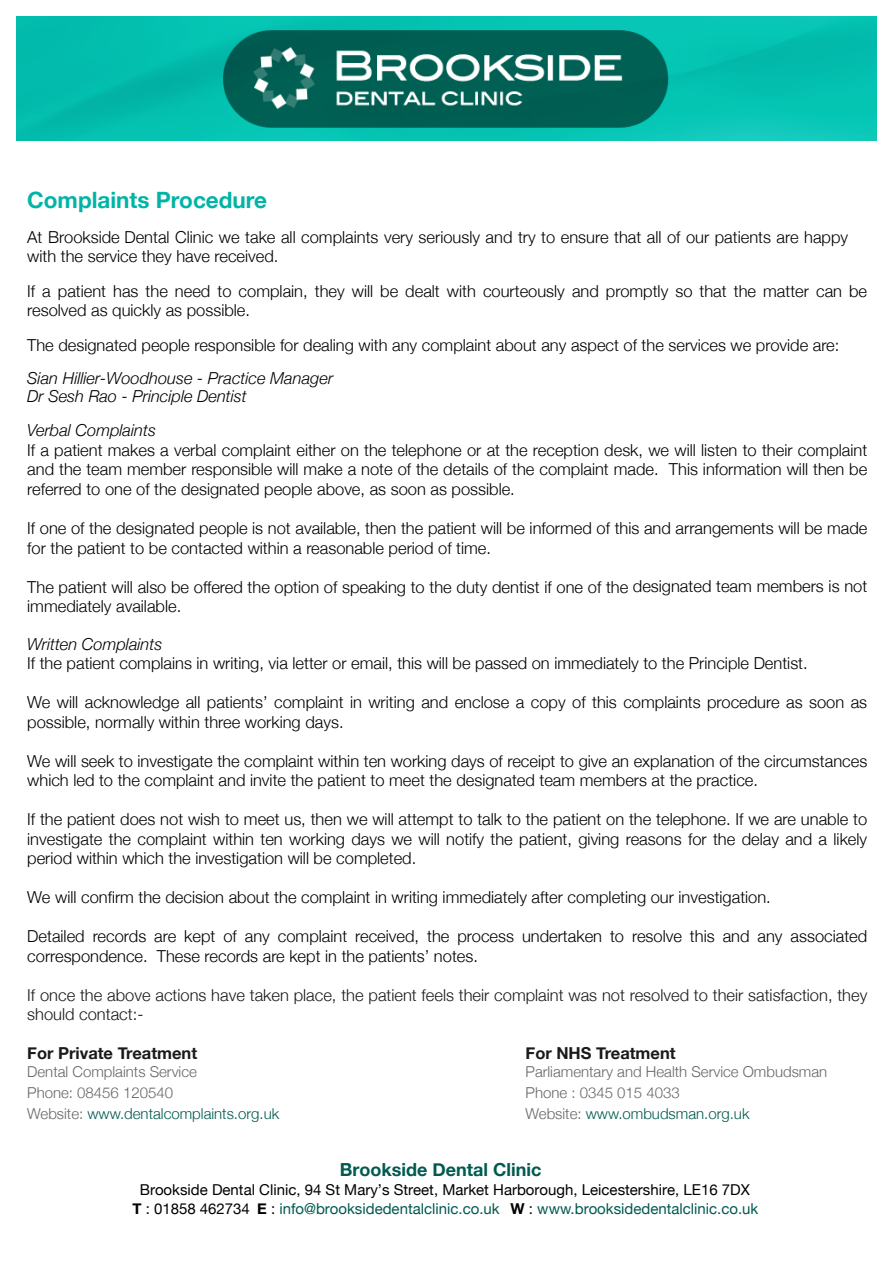
<style>
.page{position:relative;width:893px;height:1263px;background:#fff}
.page>*{position:absolute;margin:0;border:0;box-sizing:border-box;transform-origin:0 0}
.t1{font:700 22.5px "Helvetica Neue";color:#02b4a6}
.t2{font:700 18px "Helvetica Neue";color:#005a50}
.t3{font:300 16.5px/19.5px "Helvetica Neue";color:#000}
.t4{font:300 16.5px/19.5px "Helvetica Neue";color:#1a1a1a}
.t5{font:italic 300 16.5px/18px "Helvetica Neue";color:#000}
.t6{font:700 16.5px "Helvetica Neue";color:#1a1a1a}
.t7{font:15px/18.9px "Helvetica Neue";color:#000;text-align:center}
.t8{font:300 15px "Helvetica Neue";color:#666}
.t9{font:300 15px "Helvetica Neue";color:#005a50}
.s1{color:#666}
.s2{font-weight:700}
.s3{color:#005a50}
</style>
<div class="page">
<img style="left:17px;top:16px;width:859px;height:125px">
<h1 class="t1" style="left:27px;top:186px;width:242px">Complaints Procedure</h1>
<p class="t3" style="left:27px;top:227px;width:822px">At Brookside Dental Clinic we take all complaints very seriously and try to ensure that all of our patients are happy with the service they have received.</p>
<p class="t3" style="left:27px;top:281px;width:841px">If a patient has the need to complain, they will be dealt with courteously and promptly so that the matter can be resolved as quickly as possible.</p>
<p class="t3" style="left:27px;top:335px;width:814px">The designated people responsible for dealing with any complaint about any aspect of the services we provide are:</p>
<p class="t5" style="left:27px;top:369px;width:307px">Sian Hillier-Woodhouse - Practice Manager<br>Dr Sesh Rao - Principle Dentist</p>
<p class="t5" style="left:27px;top:421px;width:130px">Verbal Complaints</p>
<p class="t3" style="left:27px;top:440px;width:841px;text-align:justify">If a patient makes a verbal complaint either on the telephone or at the reception desk, we will listen to their complaint and the team member responsible will make a note of the details of the complaint made. This information will then be referred to one of the designated people above, as soon as possible.</p>
<p class="t3" style="left:27px;top:518px;width:842px">If one of the designated people is not available, then the patient will be informed of this and arrangements will be made for the patient to be contacted within a reasonable period of time.</p>
<p class="t3" style="left:27px;top:576px;width:841px">The patient will also be offered the option of speaking to the duty dentist if one of the designated team members is not immediately available.</p>
<p class="t5" style="left:27px;top:634px;width:137px">Written Complaints</p>
<p class="t3" style="left:27px;top:653px;width:782px">If the patient complains in writing, via letter or email, this will be passed on immediately to the Principle Dentist.</p>
<p class="t3" style="left:27px;top:692px;width:841px">We will acknowledge all patients’ complaint in writing and enclose a copy of this complaints procedure as soon as possible, normally within three working days.</p>
<p class="t3" style="left:27px;top:750px;width:841px">We will seek to investigate the complaint within ten working days of receipt to give an explanation of the circumstances which led to the complaint and invite the patient to meet the designated team members at the practice.</p>
<p class="t3" style="left:27px;top:809px;width:841px;text-align:justify">If the patient does not wish to meet us, then we will attempt to talk to the patient on the telephone. If we are unable to investigate the complaint within ten working days we will notify the patient, giving reasons for the delay and a likely period within which the investigation will be completed.</p>
<p class="t3" style="left:27px;top:887px;width:745px">We will confirm the decision about the complaint in writing immediately after completing our investigation.</p>
<p class="t3" style="left:27px;top:926px;width:841px">Detailed records are kept of any complaint received, the process undertaken to resolve this and any associated correspondence. These records are kept in the patients’ notes.</p>
<p class="t4" style="left:27px;top:985px;width:842px">If once the above actions have taken place, the patient feels their complaint was not resolved to their satisfaction, they should contact:-</p>
<p class="t6" style="left:27px;top:1043px;width:171px">For Private Treatment</p>
<p class="t6" style="left:526px;top:1043px;width:152px">For NHS Treatment</p>
<p class="t8" style="left:27px;top:1062px;width:171px">Dental Complaints Service</p>
<p class="t8" style="left:526px;top:1062px;width:303px">Parliamentary and Health Service Ombudsman</p>
<p class="t8" style="left:27px;top:1083px;width:147px">Phone: 08456 120540</p>
<p class="t8" style="left:526px;top:1083px;width:156px">Phone : 0345 015 4033</p>
<p class="t9" style="left:27px;top:1104px;width:254px"><span class="s1">Website:</span> www.dentalcomplaints.org.uk</p>
<p class="t9" style="left:526px;top:1104px;width:225px"><span class="s1">Website:</span> www.ombudsman.org.uk</p>
<p class="t2" style="left:340px;top:1158px;width:203px">Brookside Dental Clinic</p>
<p class="t7" style="left:132px;top:1180px;width:628px">Brookside Dental Clinic, 94 St Mary’s Street, Market Harborough, Leicestershire, LE16 7DX<br><span class="s2">T</span> : 01858 462734 <span class="s2">E</span> : <span class="s3">info@brooksidedentalclinic.co.uk</span> <span class="s2">W</span> : <span class="s3">www.brooksidedentalclinic.co.uk</span></p>
</div>
